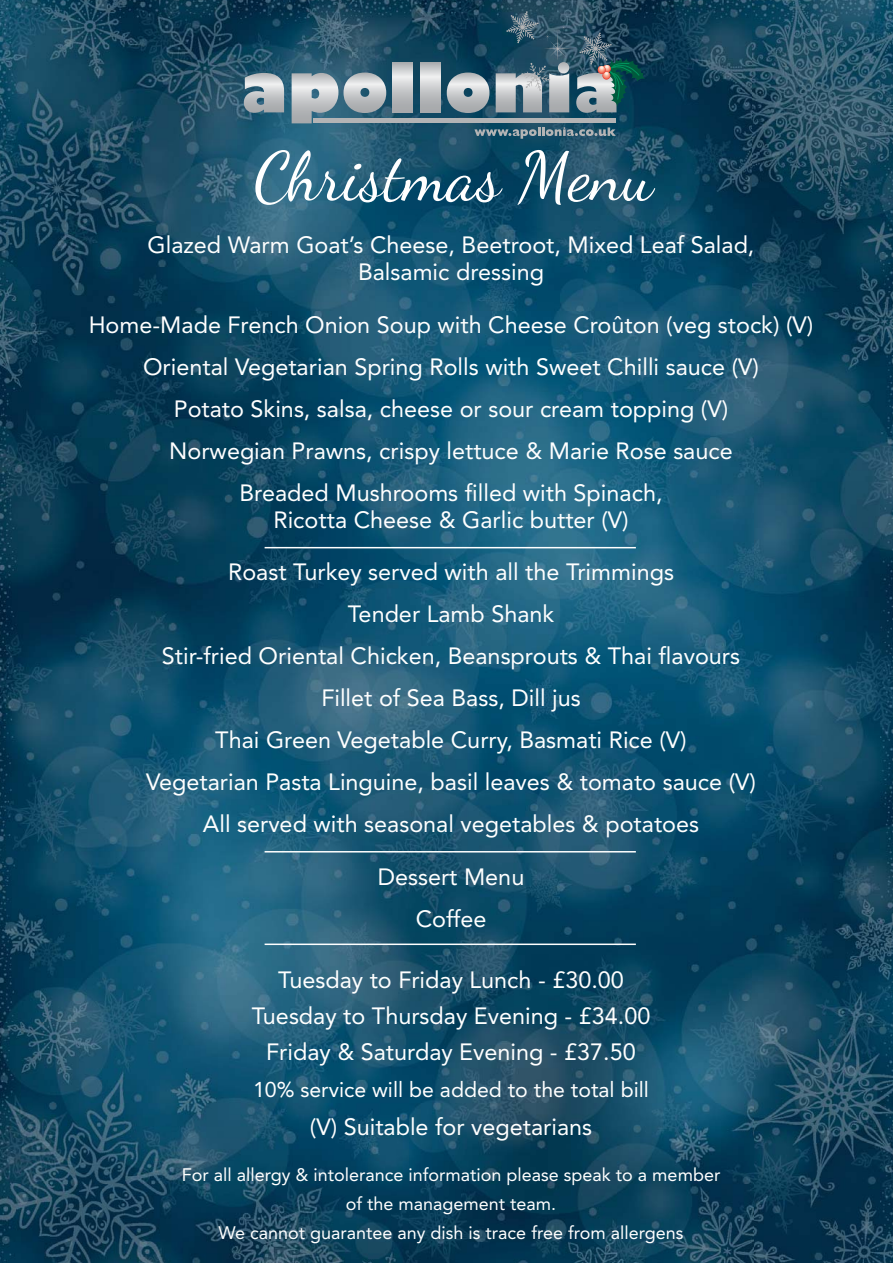
<style>
.page{position:relative;width:893px;height:1263px;background:#fff}
.page>*{position:absolute;margin:0;border:0;box-sizing:border-box;transform-origin:0 0}
.t1{font:68.1px "Dancing Script";color:#fff}
.t2{font:23.4px/42px "Avenir";color:#fff;text-align:center}
.t3{font:21.3px "Avenir";color:#fff}
.t4{font:18px/28.7px "Avenir";color:#fff;text-align:center}
</style>
<div class="page">
<img style="left:0;top:0;width:352px;height:1022px">
<img style="left:352px;top:0;width:401px;height:1022px">
<img style="left:753px;top:0;width:140px;height:785px">
<img style="left:753px;top:785px;width:140px;height:478px">
<img style="left:0;top:1022px;width:409px;height:241px">
<img style="left:409px;top:1022px;width:345px;height:241px">
<hr style="left:265px;top:547px;width:371px;height:1px;background:#fff">
<hr style="left:265px;top:943px;width:371px;height:2px;background:#fff">
<hr style="left:265px;top:851px;width:371px;height:1px;background:#fff">
<img style="left:244px;top:73px;width:40px;height:40px">
<img style="left:292px;top:73px;width:46px;height:50px">
<img style="left:343px;top:73px;width:43px;height:40px">
<img style="left:393px;top:63px;width:20px;height:49px">
<img style="left:420px;top:63px;width:20px;height:49px">
<img style="left:447px;top:73px;width:42px;height:40px">
<img style="left:496px;top:73px;width:46px;height:39px">
<img style="left:549px;top:108px;width:20px;height:4px">
<img style="left:576px;top:108px;width:40px;height:5px">
<svg style="left:474px;top:127px;width:142px;height:12px;background:#4b6f80"></svg>
<hr style="left:313px;top:119px;width:302px;height:4px;background:#b4b4b5">
<svg style="left:506px;top:11px;width:140px;height:97px;background:#486876"></svg>
<h1 class="t1" style="left:254px;top:136px;width:401px">Christmas Menu</h1>
<p class="t2" style="left:148px;top:233px;width:608px;line-height:27px">Glazed Warm Goat’s Cheese, Beetroot, Mixed Leaf Salad,<br>Balsamic dressing</p>
<p class="t2" style="left:89px;top:305px;width:726px">Home-Made French Onion Soup with Cheese Croûton (veg stock) (V)<br>Oriental Vegetarian Spring Rolls with Sweet Chilli sauce (V)<br>Potato Skins, salsa, cheese or sour cream topping (V)<br>Norwegian Prawns, crispy lettuce &amp; Marie Rose sauce<br>Breaded Mushrooms filled with Spinach,</p>
<p class="t2" style="left:273px;top:500px;width:357px">Ricotta Cheese &amp; Garlic butter (V)</p>
<p class="t2" style="left:146px;top:553px;width:611px">Roast Turkey served with all the Trimmings<br>Tender Lamb Shank<br>Stir-fried Oriental Chicken, Beansprouts &amp; Thai flavours Fillet of Sea Bass, Dill jus<br>Thai Green Vegetable Curry, Basmati Rice (V)<br>Vegetarian Pasta Linguine, basil leaves &amp; tomato sauce (V)<br>All served with seasonal vegetables &amp; potatoes</p>
<p class="t2" style="left:378px;top:857px;width:148px">Dessert Menu<br>Coffee</p>
<p class="t2" style="left:252px;top:964px;width:400px;line-height:36px">Tuesday to Friday Lunch - £30.00<br>Tuesday to Thursday Evening - £34.00<br>Friday &amp; Saturday Evening - £37.50</p>
<p class="t3" style="left:253px;top:1081px;width:397px">10% service will be added to the total bill</p>
<p class="t2" style="left:310px;top:1107px;width:284px">(V) Suitable for vegetarians</p>
<p class="t4" style="left:182px;top:1162px;width:540px">For all allergy &amp; intolerance information please speak to a member of the management team.<br>We cannot guarantee any dish is trace free from allergens</p>
</div>
